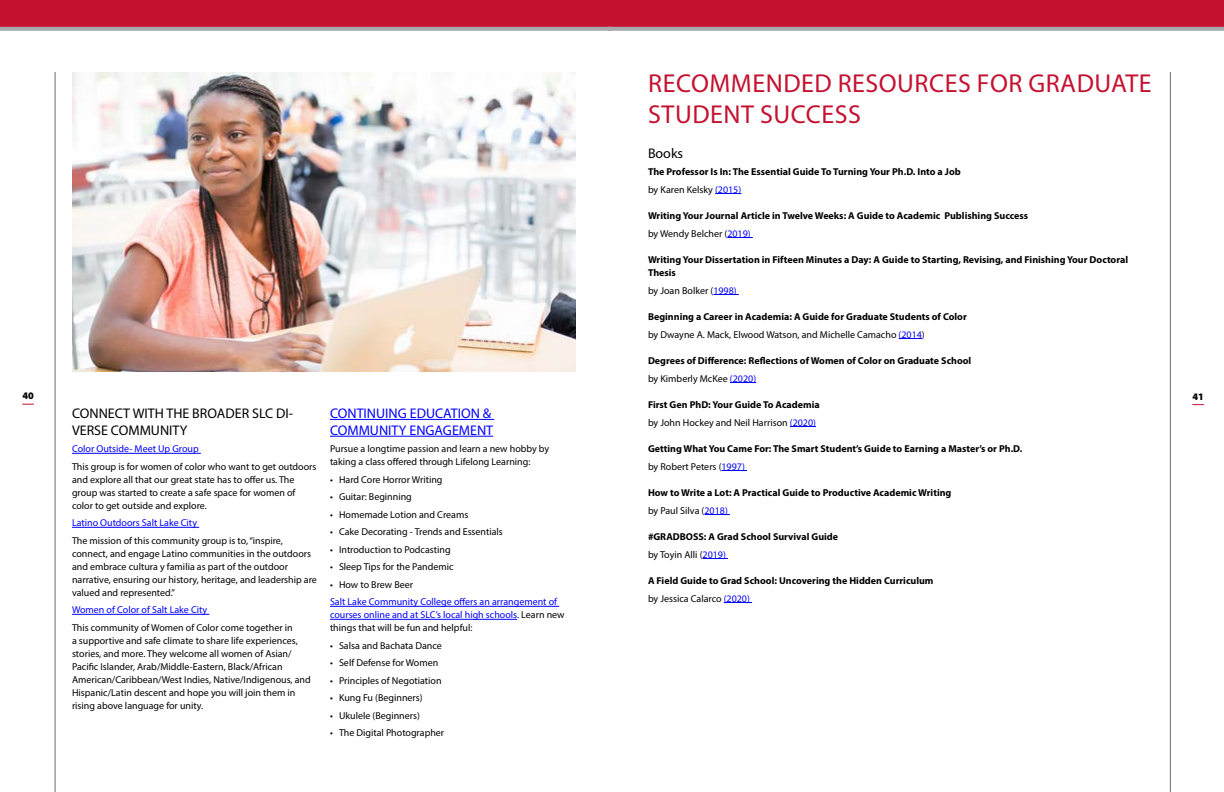
<style>
.page{position:relative;width:1224px;height:792px;background:#fff}
.page>*{position:absolute;margin:0;border:0;box-sizing:border-box;transform-origin:0 0}
.t1{font:26px/31.2px "Myriad Pro";letter-spacing:.02em;color:#c41230}
.t2{font:14px/16.8px "Myriad Pro";color:#000}
.t3{font:14px/16.8px "Myriad Pro";color:#00f}
.t4{font:10px/13px "Myriad Pro";color:#000}
.t5{font:700 10px/17.5px "Myriad Pro";color:#000}
.t6{font:10px/13px "Myriad Pro";color:#00f}
.t7{font:900 10px "Myriad Pro";color:#000}
.s1{font-weight:400}
.s2{font-weight:400;color:#00f}
.s3{color:#00f}
.s4{color:#000}
</style>
<div class="page">
<hr style="left:55px;top:72px;width:1px;height:720px;background:#6d6e71">
<hr style="left:1170px;top:72px;width:1px;height:720px;background:#6d6e71">
<div style="left:0;top:0;width:612px;height:27px;background:#c41230"></div>
<div style="left:612px;top:0;width:612px;height:27px;background:#c41230"></div>
<svg style="left:0;top:27px;width:608px;height:4px;background:#abadaf"></svg>
<svg style="left:608px;top:27px;width:616px;height:4px;background:#abadaf"></svg>
<svg style="left:22px;top:404px;width:12px;height:1px"></svg>
<svg style="left:1192px;top:404px;width:12px;height:1px"></svg>
<hr style="left:72px;top:453px;width:129px;height:1px;background:#00f">
<hr style="left:72px;top:527px;width:127px;height:1px;background:#00f">
<hr style="left:72px;top:614px;width:137px;height:1px;background:#00f">
<hr style="left:330px;top:419px;width:164px;height:1px;background:#00f">
<hr style="left:330px;top:436px;width:163px;height:1px;background:#00f">
<hr style="left:330px;top:606px;width:229px;height:1px;background:#00f">
<hr style="left:330px;top:619px;width:187px;height:1px;background:#00f">
<img style="left:72px;top:72px;width:504px;height:300px">
<svg style="left:715px;top:193px;width:26px;height:1px"></svg>
<svg style="left:727px;top:237px;width:26px;height:1px"></svg>
<svg style="left:713px;top:294px;width:26px;height:1px"></svg>
<svg style="left:899px;top:338px;width:23px;height:1px"></svg>
<svg style="left:730px;top:382px;width:26px;height:1px"></svg>
<svg style="left:790px;top:426px;width:26px;height:1px"></svg>
<svg style="left:722px;top:470px;width:25px;height:1px"></svg>
<svg style="left:704px;top:514px;width:26px;height:1px"></svg>
<svg style="left:703px;top:558px;width:25px;height:1px"></svg>
<svg style="left:724px;top:602px;width:28px;height:1px"></svg>
<h1 class="t1" style="left:648px;top:67px;width:505px">RECOMMENDED RESOURCES FOR GRADUATE<br>STUDENT SUCCESS</h1>
<h2 class="t2" style="left:648px;top:144px;width:37px">Books</h2>
<p class="t5" style="left:648px;top:163px;width:314px">The Professor Is In: The Essential Guide To Turning Your Ph.D. Into a Job <span class="s1">by Karen Kelsky</span> <span class="s2">(2015)</span></p>
<p class="t5" style="left:648px;top:207px;width:382px">Writing Your Journal Article in Twelve Weeks: A Guide to Academic Publishing Success <span class="s1">by Wendy Belcher (</span><span class="s2">2019)</span></p>
<p class="t5" style="left:648px;top:253px;width:482px;line-height:13px">Writing Your Dissertation in Fifteen Minutes a Day: A Guide to Starting, Revising, and Finishing Your Doctoral<br>Thesis</p>
<p class="t4" style="left:648px;top:283px;width:90px">by Joan Bolker (<span class="s3">1998)</span></p>
<p class="t5" style="left:648px;top:308px;width:320px">Beginning a Career in Academia: A Guide for Graduate Students of Color <span class="s1">by Dwayne A. Mack, Elwood Watson, and Michelle Camacho</span> <span class="s2">(2014</span><span class="s1">)</span></p>
<p class="t5" style="left:648px;top:352px;width:325px">Degrees of Difference: Reflections of Women of Color on Graduate School <span class="s1">by Kimberly McKee</span> <span class="s2">(2020)</span></p>
<p class="t5" style="left:648px;top:396px;width:173px">First Gen PhD: Your Guide To Academia <span class="s1">by John Hockey and Neil Harrison</span> <span class="s2">(2020)</span></p>
<p class="t5" style="left:648px;top:440px;width:376px">Getting What You Came For: The Smart Student’s Guide to Earning a Master’s or Ph.D. <span class="s1">by Robert Peters (</span><span class="s2">1997)</span></p>
<p class="t5" style="left:648px;top:484px;width:305px">How to Write a Lot: A Practical Guide to Productive Academic Writing <span class="s1">by Paul Silva (</span><span class="s2">2018)</span></p>
<p class="t5" style="left:648px;top:528px;width:192px">#GRADBOSS: A Grad School Survival Guide <span class="s1">by Toyin Alli (</span><span class="s2">2019)</span></p>
<p class="t5" style="left:648px;top:572px;width:287px">A Field Guide to Grad School: Uncovering the Hidden Curriculum <span class="s1">by Jessica Calarco</span> <span class="s2">(2020)</span></p>
<p class="t7" style="left:22px;top:389px;width:13px">40</p>
<p class="t7" style="left:1192px;top:390px;width:13px">41</p>
<h2 class="t2" style="left:72px;top:405px;width:223px">CONNECT WITH THE BROADER SLC DI-<br>VERSE COMMUNITY</h2>
<p class="t6" style="left:72px;top:442px;width:128px">Color Outside- Meet Up Group</p>
<p class="t4" style="left:72px;top:460px;width:246px">This group is for women of color who want to get outdoors and explore all that our great state has to offer us. The group was started to create a safe space for women of color to get outside and explore.</p>
<p class="t6" style="left:72px;top:516px;width:127px">Latino Outdoors Salt Lake City</p>
<p class="t4" style="left:72px;top:534px;width:246px">The mission of this community group is to, “inspire, connect, and engage Latino communities in the outdoors and embrace cultura y familia as part of the outdoor narrative, ensuring our history, heritage, and leadership are valued and represented.”</p>
<p class="t6" style="left:72px;top:603px;width:137px">Women of Color of Salt Lake City</p>
<p class="t4" style="left:72px;top:621px;width:240px">This community of Women of Color come together in<br>a supportive and safe climate to share life experiences, stories, and more. They welcome all women of Asian/ Pacific Islander, Arab/Middle-Eastern, Black/African American/Caribbean/West Indies, Native/Indigenous, and Hispanic/Latin descent and hope you will join them in rising above language for unity.</p>
<h2 class="t3" style="left:330px;top:405px;width:165px">CONTINUING EDUCATION &amp;<br>COMMUNITY ENGAGEMENT</h2>
<p class="t4" style="left:330px;top:442px;width:221px">Pursue a longtime passion and learn a new hobby by taking a class offered through Lifelong Learning:</p>
<p class="t4" style="left:330px;top:473px;width:114px">• Hard Core Horror Writing</p>
<p class="t4" style="left:330px;top:490px;width:83px">• Guitar: Beginning</p>
<p class="t4" style="left:330px;top:508px;width:140px">• Homemade Lotion and Creams</p>
<p class="t4" style="left:330px;top:525px;width:174px">• Cake Decorating - Trends and Essentials</p>
<p class="t4" style="left:330px;top:543px;width:122px">• Introduction to Podcasting</p>
<p class="t4" style="left:330px;top:560px;width:125px">• Sleep Tips for the Pandemic</p>
<p class="t4" style="left:330px;top:578px;width:85px">• How to Brew Beer</p>
<p class="t6" style="left:330px;top:595px;width:236px">Salt Lake Community College offers an arrangement of courses online and at SLC’s local high schools<span class="s4">. Learn new things that will be fun and helpful:</span></p>
<p class="t4" style="left:330px;top:639px;width:113px">• Salsa and Bachata Dance</p>
<p class="t4" style="left:330px;top:656px;width:110px">• Self Defense for Women</p>
<p class="t4" style="left:330px;top:674px;width:113px">• Principles of Negotiation</p>
<p class="t4" style="left:330px;top:691px;width:94px">• Kung Fu (Beginners)</p>
<p class="t4" style="left:330px;top:709px;width:91px">• Ukulele (Beginners)</p>
<p class="t4" style="left:330px;top:726px;width:116px">• The Digital Photographer</p>
</div>
